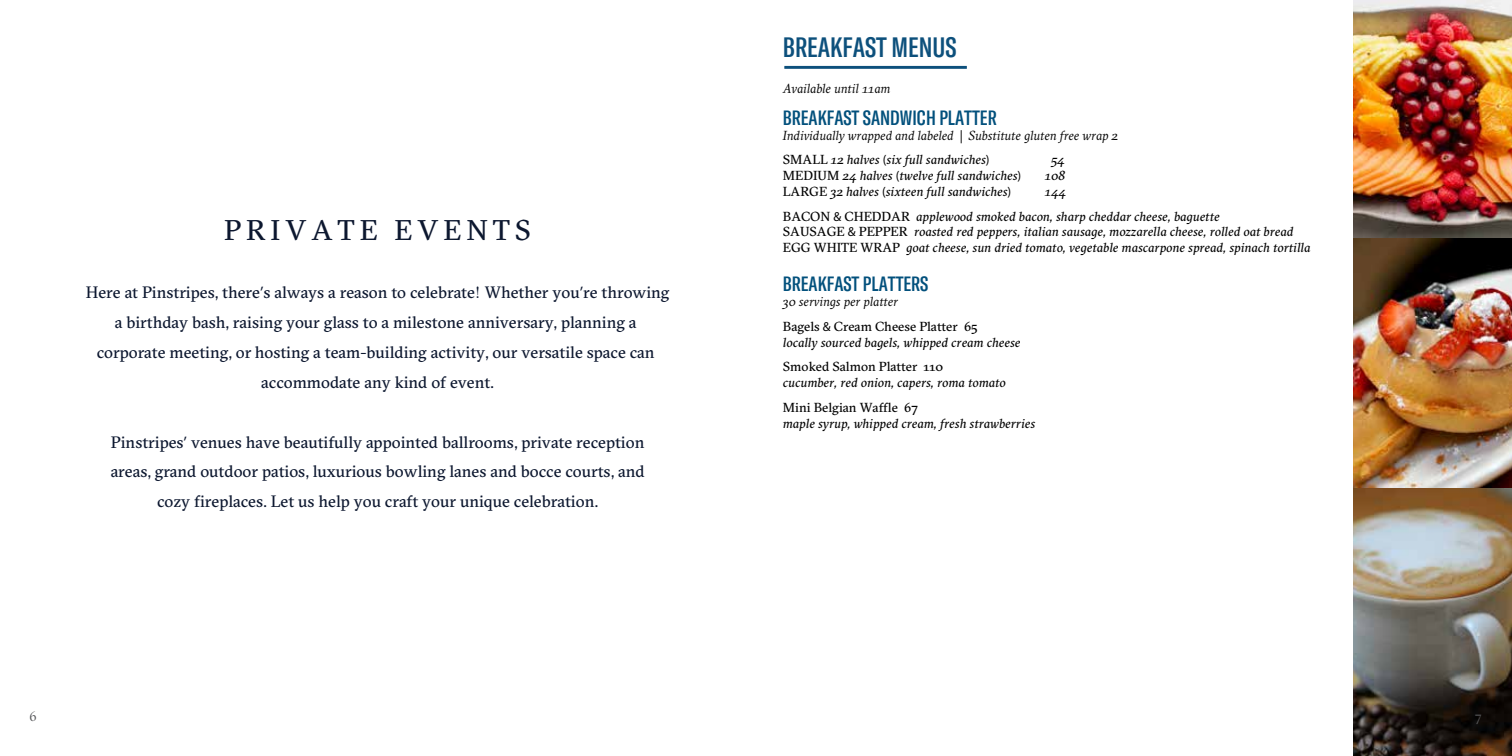
<style>
.page{position:relative;width:1512px;height:756px;background:#fff}
.page>*{position:absolute;margin:0;border:0;box-sizing:border-box;transform-origin:0 0}
.t1{font:28.5px "GT Sectra Trial";letter-spacing:.175em;color:#0c172f}
.t2{font:500 extra-condensed 27.6px "GT America Trial";color:#0d507c}
.t3{font:500 extra-condensed 20.4px "GT America Trial";color:#02507c}
.t4{font:16.5px/29.8px "GT Sectra Trial";color:#0c172f;text-align:center}
.t5{font:13.5px "GT Sectra Fine Trial";color:#58595b}
.t6{font:italic 13.05px/24.8px "GT Sectra Trial";color:#000}
.t7{font:italic 13.05px/24.8px "GT Sectra Trial";color:#000}
.t8{font:13.05px/24.8px "GT Sectra Trial";color:#000}
.s1{font-family:"Myriad Pro"}
.s2{font-family:"Bodoni Svty Two ITCTT"}
.s3{font-family:"Myriad Pro";font-style:normal}
.s4{font-style:normal}
.s5{font-style:inherit}
.s6{font-style:italic}
</style>
<div class="page">
<img style="left:1353px;top:1px;width:159px;height:238px">
<img style="left:1353px;top:487px;width:159px;height:269px">
<img style="left:1353px;top:239px;width:159px;height:248px">
<hr style="left:784px;top:66px;width:183px;height:3px;background:#0d507c">
<h1 class="t1" style="left:224px;top:219px;width:308px">PRIVATE EVENTS</h1>
<p class="t4" style="left:86px;top:280px;width:585px">Here at Pinstripes, there<span class="s1">’</span>s always a reason to celebrate<span class="s2">!</span> Whether you<span class="s1">’</span>re throwing a birthday bash, raising your glass to a milestone anniversary, planning a corporate meeting, or hosting a team-building activity, our versatile space can accommodate any kind of event!</p>
<p class="t4" style="left:111px;top:429px;width:535px">Pinstripes<span class="s1">’</span> venues have beautifully appointed ballrooms, private reception areas, grand outdoor patios, luxurious bowling lanes and bocce courts, and cozy fireplaces. Let us help you craft your unique celebration!</p>
<h2 class="t2" style="left:783px;top:37px;width:175px">BREAKFAST MENUS</h2>
<p class="t7" style="left:783px;top:78px;width:109px">Available until 11am</p>
<p class="t3" style="left:783px;top:110px;width:215px">BREAKFAST SANDWICH PLATTER</p>
<p class="t7" style="left:783px;top:124px;width:337px">Individually wrapped and labeled <span class="s3">|</span> Substitute gluten free wrap 2<br><span class="s4">SMALL</span> <span class="s5">12 halves</span> <span class="s3">(</span><span class="s5">six full sandwiches</span><span class="s3">)</span></p>
<p class="t6" style="left:1051px;top:149px;width:15px">54</p>
<p class="t6" style="left:783px;top:165px;width:240px"><span class="s4">MEDIUM</span> 24 halves <span class="s3">(</span>twelve full sandwiches<span class="s3">)</span></p>
<p class="t6" style="left:1045px;top:165px;width:22px">108</p>
<p class="t6" style="left:783px;top:180px;width:230px"><span class="s4">LARGE</span> 32 halves <span class="s3">(</span>sixteen full sandwiches<span class="s3">)</span></p>
<p class="t6" style="left:783px;top:180px;width:438px;text-indent:262px">144<br><span class="s4">BACON</span> <span class="s3">&amp;</span> <span class="s4">CHEDDAR</span> applewood smoked bacon, sharp cheddar cheese, baguette</p>
<p class="t6" style="left:783px;top:225px;width:529px;line-height:15.8px"><span class="s4">SAUSAGE</span> <span class="s3">&amp;</span> <span class="s4">PEPPER</span> roasted red peppers, italian sausage, mozzarella cheese, rolled oat bread<br><span class="s4">EGG WHITE WRAP</span> goat cheese, sun dried tomato, vegetable mascarpone spread, spinach tortilla</p>
<p class="t3" style="left:783px;top:276px;width:147px">BREAKFAST PLATTERS</p>
<p class="t8" style="left:783px;top:290px;width:196px"><span class="s6">30 servings per platter<br></span>Bagels <span class="s1">&amp;</span> Cream Cheese Platter 65</p>
<p class="t6" style="left:783px;top:331px;width:239px">locally sourced bagels, whipped cream cheese</p>
<p class="t8" style="left:783px;top:356px;width:162px">Smoked Salmon Platter 110</p>
<p class="t6" style="left:783px;top:372px;width:224px">cucumber, red onion, capers, roma tomato</p>
<p class="t8" style="left:783px;top:397px;width:137px">Mini Belgian Waffle 67</p>
<p class="t6" style="left:783px;top:413px;width:254px">maple syrup, whipped cream, fresh strawberries</p>
<p class="t5" style="left:29px;top:711px;width:9px">6</p>
<p class="t5" style="left:1475px;top:711px;width:8px">7</p>
</div>
